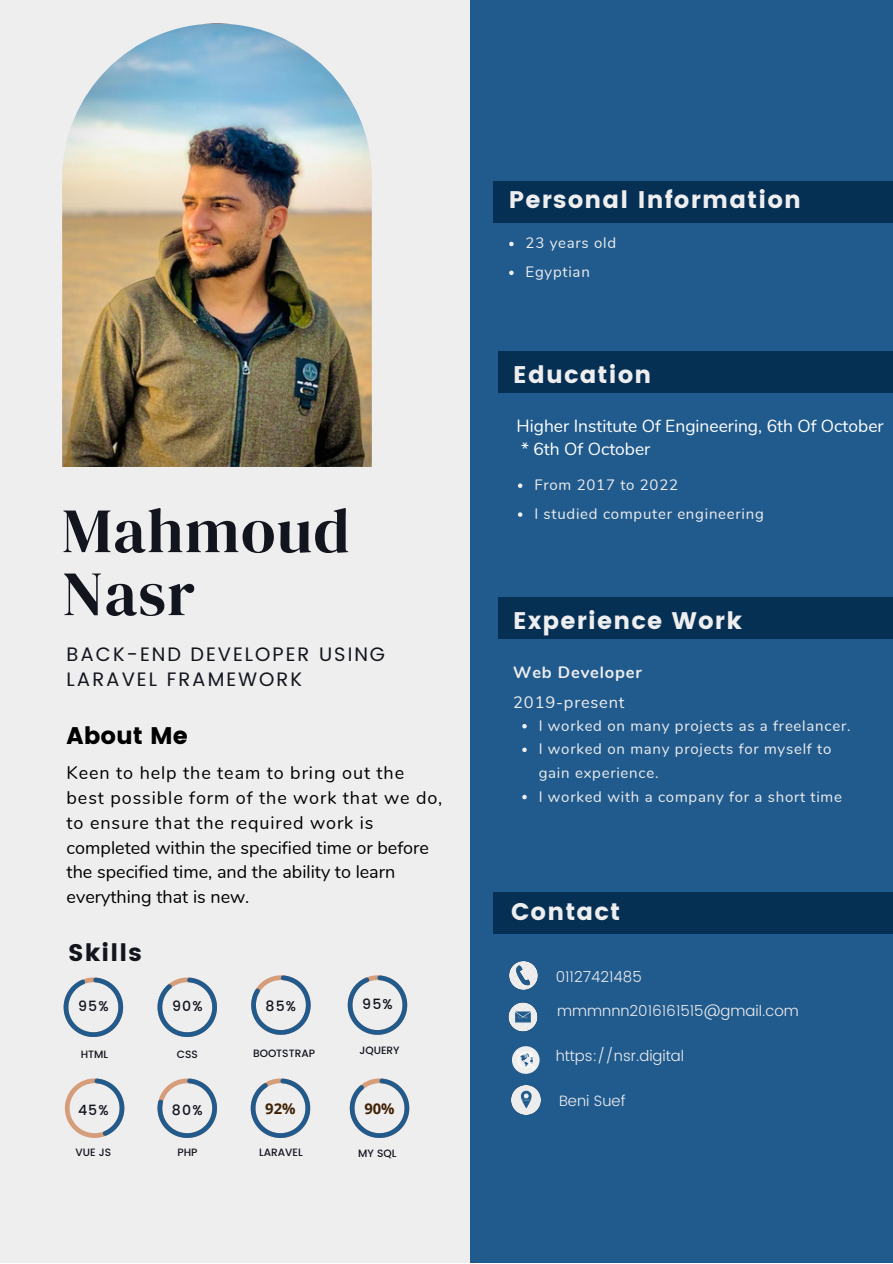
<style>
.page{position:relative;width:893px;height:1264px;background:#fff}
.page>*{position:absolute;margin:0;border:0;box-sizing:border-box;transform-origin:0 0}
.t1{font:63px/63px "DM Serif Display";letter-spacing:.02em;color:#13151e}
.t2{font:24px "Poppins";letter-spacing:.05em;color:#eeeeef}
.t3{font:24px "Poppins";color:#000}
.t4{font:24px "Poppins";letter-spacing:.05em;color:#13151e}
.t5{font:19.5px/24.8px "Poppins";letter-spacing:.1em;color:#13151e}
.t6{font:18px/24.8px "Nunito";color:#000}
.t7{font:17.4px/23.7px "Nunito";color:#fff}
.t8{font:16.5px "Nunito";letter-spacing:.05em;color:#eeeeef}
.t9{font:700 16.5px "Nunito";letter-spacing:.05em;color:#eeeeef}
.t10{font:15px/23.5px "Nunito";letter-spacing:.05em;color:#eeeeef}
.t11{font:300 15px "Poppins";color:#eeeeef}
.t12{font:700 14.85px "Open Sans";color:#402104}
.t13{font:500 14.1px "Poppins";letter-spacing:.08em;color:#13151e}
.t14{font:500 10.65px "Poppins";color:#13151e}
</style>
<div class="page">
<div style="left:0;top:0;width:892px;height:1262px;background:#215b8d"></div>
<div style="left:0;top:0;width:469px;height:1262px;background:#eeeeef"></div>
<svg style="left:64px;top:977px;width:59px;height:59px"></svg>
<svg style="left:157px;top:977px;width:60px;height:59px"></svg>
<svg style="left:251px;top:975px;width:59px;height:59px"></svg>
<svg style="left:348px;top:975px;width:59px;height:59px"></svg>
<svg style="left:65px;top:1078px;width:59px;height:59px"></svg>
<svg style="left:157px;top:1078px;width:60px;height:59px"></svg>
<img style="left:509px;top:961px;width:29px;height:29px">
<img style="left:508px;top:1002px;width:30px;height:30px">
<div style="left:512px;top:1046px;width:27px;height:27px;background:#eeeeef;border-radius:50%"></div>
<svg style="left:517px;top:1051px;width:18px;height:18px"></svg>
<img style="left:511px;top:1085px;width:29px;height:29px">
<div style="left:498px;top:351px;width:394px;height:41px;background:#062f54"></div>
<div style="left:498px;top:597px;width:394px;height:41px;background:#062f54"></div>
<div style="left:493px;top:891px;width:399px;height:42px;background:#062f54"></div>
<img style="left:62px;top:23px;width:310px;height:444px">
<svg style="left:518px;top:483px;width:4px;height:5px"></svg>
<svg style="left:522px;top:724px;width:4px;height:4px"></svg>
<svg style="left:522px;top:747px;width:4px;height:5px"></svg>
<svg style="left:522px;top:794px;width:4px;height:5px"></svg>
<svg style="left:251px;top:1078px;width:59px;height:59px"></svg>
<svg style="left:350px;top:1078px;width:59px;height:59px"></svg>
<svg style="left:518px;top:512px;width:4px;height:5px"></svg>
<div style="left:493px;top:181px;width:399px;height:42px;background:#062f54"></div>
<svg style="left:509px;top:242px;width:4px;height:4px"></svg>
<svg style="left:509px;top:270px;width:4px;height:5px"></svg>
<h1 class="t1" style="left:62px;top:498px;width:289px">Mahmoud<br>Nasr</h1>
<p class="t5" style="left:67px;top:642px;width:320px">BACK-END DEVELOPER USING<br>LARAVEL FRAMEWORK</p>
<h2 class="t3" style="left:67px;top:722px;width:123px">About Me</h2>
<p class="t6" style="left:67px;top:761px;width:377px">Keen to help the team to bring out the best possible form of the work that we do, to ensure that the required work is completed within the specified time or before the specified time, and the ability to learn everything that is new.</p>
<h2 class="t4" style="left:68px;top:938px;width:75px">Skills</h2>
<p class="t13" style="left:78px;top:998px;width:32px">95%</p>
<p class="t13" style="left:172px;top:998px;width:32px">90%</p>
<p class="t13" style="left:265px;top:998px;width:32px">85%</p>
<p class="t13" style="left:362px;top:996px;width:32px">95%</p>
<p class="t14" style="left:81px;top:1047px;width:29px">HTML</p>
<p class="t14" style="left:177px;top:1048px;width:22px">CSS</p>
<p class="t14" style="left:253px;top:1047px;width:64px">BOOTSTRAP</p>
<p class="t14" style="left:359px;top:1044px;width:42px">JQUERY</p>
<p class="t13" style="left:78px;top:1101px;width:32px">45%</p>
<p class="t13" style="left:172px;top:1101px;width:32px">80%</p>
<p class="t14" style="left:75px;top:1145px;width:37px">VUE JS</p>
<p class="t14" style="left:177px;top:1146px;width:22px">PHP</p>
<p class="t12" style="left:265px;top:1098px;width:32px">92%</p>
<p class="t14" style="left:259px;top:1146px;width:45px">LARAVEL</p>
<p class="t12" style="left:364px;top:1098px;width:32px">90%</p>
<p class="t14" style="left:358px;top:1146px;width:40px">MY SQL</p>
<h2 class="t2" style="left:509px;top:186px;width:293px">Personal Information</h2>
<p class="t10" style="left:525px;top:229px;width:92px;line-height:28.8px">23 years old<br>Egyptian</p>
<h2 class="t2" style="left:513px;top:360px;width:140px">Education</h2>
<p class="t7" style="left:516px;top:414px;width:368px">Higher Institute Of Engineering, 6th Of October * 6th Of October</p>
<p class="t10" style="left:534px;top:473px;width:145px">From 2017 to 2022</p>
<p class="t10" style="left:534px;top:502px;width:231px">I studied computer engineering</p>
<h2 class="t2" style="left:513px;top:606px;width:230px">Experience Work</h2>
<p class="t9" style="left:513px;top:661px;width:130px">Web Developer</p>
<p class="t8" style="left:513px;top:691px;width:113px">2019-present</p>
<p class="t10" style="left:538px;top:714px;width:313px">I worked on many projects as a freelancer.<br>I worked on many projects for myself to gain experience.<br>I worked with a company for a short time</p>
<h2 class="t2" style="left:511px;top:897px;width:110px">Contact</h2>
<p class="t11" style="left:555px;top:967px;width:88px">01127421485</p>
<p class="t11" style="left:557px;top:1001px;width:243px">mmmnnn2016161515@gmail.com</p>
<p class="t11" style="left:555px;top:1047px;width:130px">https://nsr.digital</p>
<p class="t11" style="left:559px;top:1092px;width:68px">Beni Suef</p>
</div>
